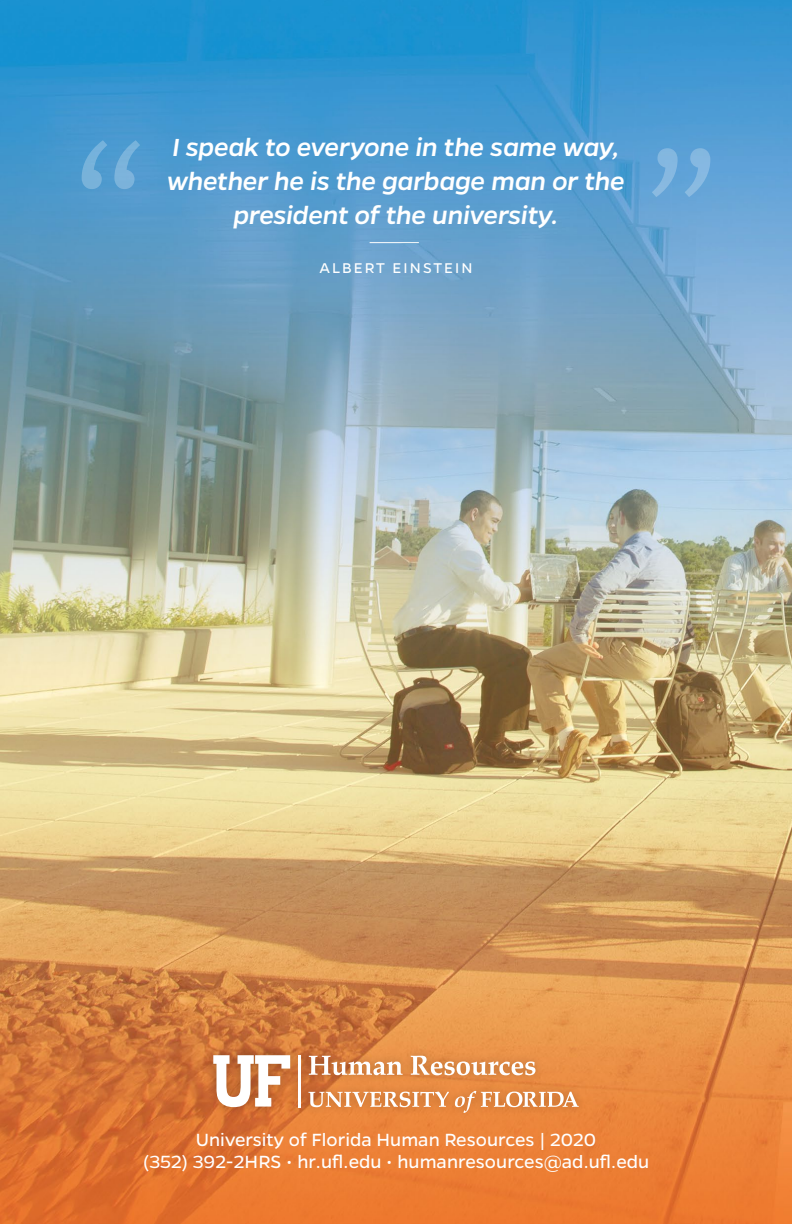
<style>
.page{position:relative;width:792px;height:1224px;background:#fff}
.page>*{position:absolute;margin:0;border:0;box-sizing:border-box;transform-origin:0 0}
.t1{font:italic 500 28px/33.6px "Gentona";letter-spacing:-.01em;color:#fff;text-align:center}
.t2{font:20px/22px "Gentona";color:#fff;text-align:center}
.t3{font:16px "Gentona";letter-spacing:.12em;color:#fff}
</style>
<div class="page">
<img style="left:0;top:0;width:792px;height:1224px">
<div style="left:203px;top:1045px;width:385px;height:77px;background:#000;opacity:.25"></div>
<hr style="left:298px;top:1055px;width:3px;height:52px;background:#fff">
<svg style="left:213px;top:1055px;width:77px;height:52px"></svg>
<svg style="left:309px;top:1056px;width:94px;height:19px"></svg>
<svg style="left:411px;top:1056px;width:124px;height:19px"></svg>
<svg style="left:308px;top:1092px;width:141px;height:15px"></svg>
<svg style="left:455px;top:1091px;width:124px;height:22px"></svg>
<hr style="left:370px;top:242px;width:49px;height:1px;background:#fff">
<svg style="left:652px;top:148px;width:58px;height:49px;background:#6fabdb"></svg>
<svg style="left:82px;top:140px;width:58px;height:49px;background:#60a4d4"></svg>
<h1 class="t1" style="left:167px;top:130px;width:459px">I speak to everyone in the same way, whether he is the garbage man or the president of the university.</h1>
<p class="t3" style="left:320px;top:259px;width:154px">ALBERT EINSTEIN</p>
<p class="t2" style="left:143px;top:1129px;width:508px">University of Florida Human Resources | 2020<br>(352) 392-2HRS • hr.ufl.edu • humanresources@ad.ufl.edu</p>
</div>
